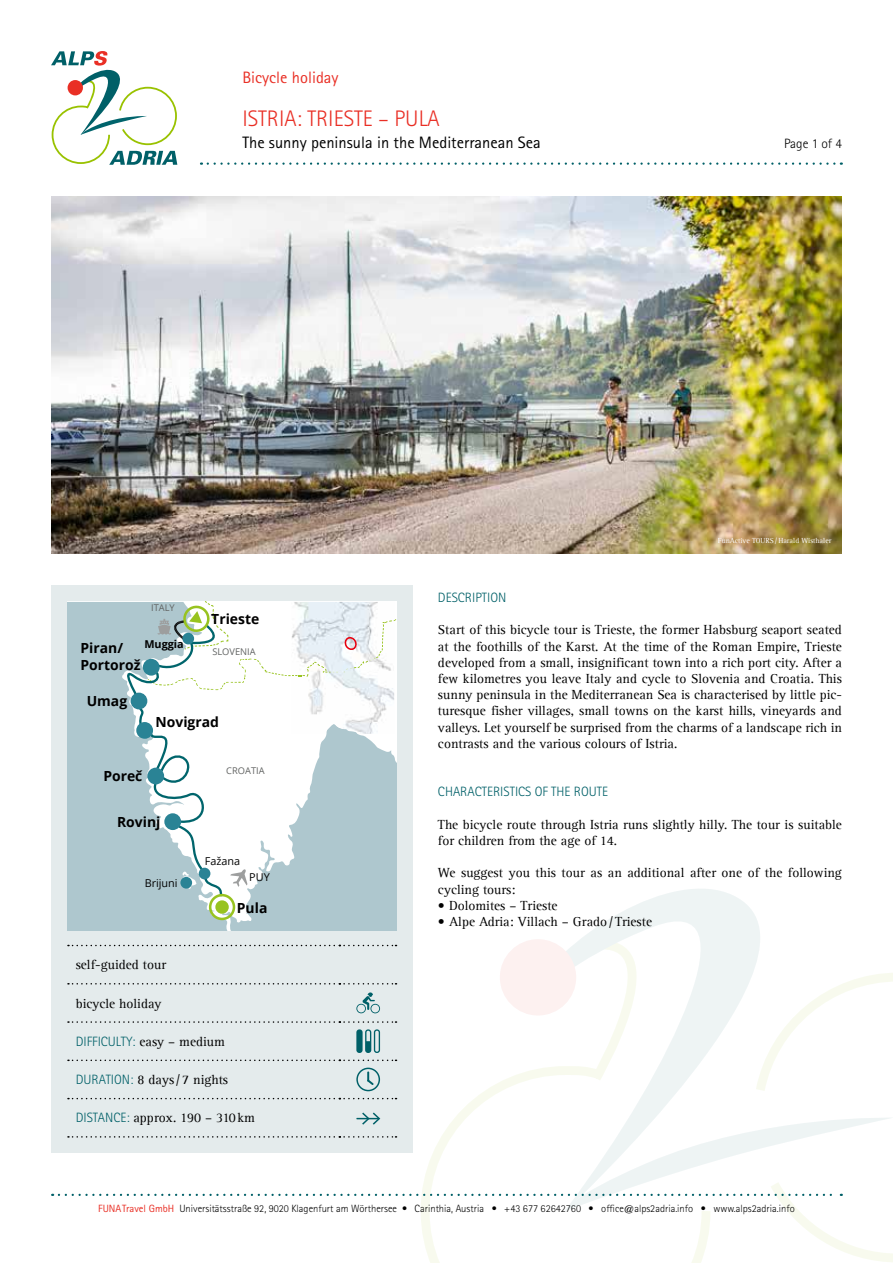
<style>
.page{position:relative;width:893px;height:1263px;background:#fff}
.page>*{position:absolute;margin:0;border:0;box-sizing:border-box;transform-origin:0 0}
.t1{font:300 22.5px "Rotis Sans Serif Std";color:#e92f25}
.t2{font:16.5px "Rotis Sans Serif Std";color:#000}
.t3{font:16.5px "Rotis Sans Serif Std";color:#e92f25}
.t4{font:700 13.95px/16.6px "Open Sans";color:#000}
.t5{font:13.5px/16.2px "Agfa Rotis Serif";color:#000}
.t6{font:300 13.5px "Rotis Sans Serif Std";color:#006068}
.t7{font:300 13.5px "Rotis Sans Serif Std";color:#000}
.t8{font:10.8px "Open Sans";color:#000}
.t9{font:700 10.8px "Open Sans";color:#000}
.t10{font:300 10.5px "Rotis Sans Serif Std";color:#000}
.t11{font:9.3px "Open Sans";color:#626463}
.t12{font:7.5px "Agfa Rotis Serif";color:#fff}
.s1{font-family:"Agfa Rotis Serif";font-weight:400;color:#000}
.s2{font-family:"Rotis Sans Serif Std";font-weight:300;color:#006068}
.s3{font-weight:400;color:#e92f25}
</style>
<div class="page">
<svg style="left:421px;top:973px;width:472px;height:290px"></svg>
<svg style="left:519px;top:889px;width:328px;height:223px"></svg>
<div style="left:500px;top:939px;width:76px;height:76px;background:#fdf1f0;border-radius:50%"></div>
<svg style="left:208px;top:162px;width:634px;height:3px"></svg>
<svg style="left:51px;top:51px;width:126px;height:114px"></svg>
<div style="left:51px;top:586px;width:361px;height:567px;background:#e4ebec"></div>
<img style="left:51px;top:197px;width:791px;height:356px">
<div style="left:67px;top:602px;width:160px;height:329px;background:#aec7ce"></div>
<div style="left:131px;top:693px;width:16px;height:16px;background:#2a8395;border-radius:50%"></div>
<svg style="left:137px;top:705px;width:259px;height:226px;background:#cddde0"></svg>
<img style="left:292px;top:697px;width:102px;height:37px">
<img style="left:327px;top:724px;width:30px;height:10px">
<svg style="left:116px;top:602px;width:280px;height:95px"></svg>
<svg style="left:68px;top:945px;width:328px;height:1px"></svg>
<svg style="left:68px;top:983px;width:328px;height:1px"></svg>
<svg style="left:68px;top:1021px;width:328px;height:2px"></svg>
<svg style="left:68px;top:1059px;width:328px;height:2px"></svg>
<svg style="left:68px;top:1098px;width:328px;height:1px"></svg>
<svg style="left:356px;top:992px;width:24px;height:21px"></svg>
<div style="left:356px;top:1029px;width:7px;height:24px;background:#006068;border-radius:3px"></div>
<svg style="left:365px;top:1029px;width:15px;height:24px"></svg>
<svg style="left:356px;top:1068px;width:24px;height:23px"></svg>
<svg style="left:59px;top:1112px;width:834px;height:99px"></svg>
<p class="t3" style="left:242px;top:68px;width:98px">Bicycle holiday</p>
<h1 class="t1" style="left:242px;top:106px;width:199px">ISTRIA: TRIESTE – PULA</h1>
<p class="t2" style="left:242px;top:133px;width:300px">The sunny peninsula in the Mediterranean Sea</p>
<p class="t7" style="left:784px;top:136px;width:59px">Page 1 of 4</p>
<p class="t12" style="left:718px;top:536px;width:115px">FunActive TOURS/Harald Wisthaler</p>
<p class="t11" style="left:151px;top:602px;width:25px">ITALY</p>
<p class="t9" style="left:144px;top:636px;width:41px">Muggia</p>
<p class="t4" style="left:80px;top:639px;width:62px">Piran/<br>Portorož</p>
<p class="t4" style="left:87px;top:693px;width:42px">Umag</p>
<p class="t4" style="left:211px;top:610px;width:50px">Trieste</p>
<p class="t11" style="left:212px;top:645px;width:45px">SLOVENIA</p>
<p class="t4" style="left:155px;top:714px;width:65px">Novigrad</p>
<p class="t4" style="left:103px;top:768px;width:41px">Poreč</p>
<p class="t4" style="left:117px;top:813px;width:45px">Rovinj</p>
<p class="t11" style="left:226px;top:764px;width:40px">CROATIA</p>
<p class="t8" style="left:145px;top:875px;width:34px">Brijuni</p>
<p class="t8" style="left:205px;top:854px;width:37px">Fažana</p>
<p class="t8" style="left:249px;top:870px;width:22px">PUY</p>
<p class="t4" style="left:237px;top:899px;width:32px">Pula</p>
<p class="t5" style="left:76px;top:957px;width:92px">self-guided tour</p>
<p class="t5" style="left:76px;top:995px;width:87px">bicycle holiday</p>
<p class="t6" style="left:76px;top:1033px;width:151px">DIFFICULTY: <span class="s1">easy – medium</span></p>
<p class="t5" style="left:76px;top:1072px;width:154px"><span class="s2">DURATION:</span> 8 days/7 nights</p>
<p class="t5" style="left:76px;top:1110px;width:181px"><span class="s2">DISTANCE:</span> approx. 190 – 310km</p>
<p class="t6" style="left:438px;top:590px;width:70px">DESCRIPTION</p>
<p class="t5" style="left:438px;top:622px;width:405px;text-align:justify">Start of this bicycle tour is Trieste, the former Habsburg seaport seated at the foothills of the Karst. At the time of the Roman Empire, Trieste developed from a small, insignificant town into a rich port city. After a few kilometres you leave Italy and cycle to Slovenia and Croatia. This sunny peninsula in the Mediterranean Sea is characterised by little pic&shy;turesque fisher villages, small towns on the karst hills, vineyards and valleys. Let yourself be surprised from the charms of a landscape rich in contrasts and the various colours of Istria.</p>
<p class="t6" style="left:438px;top:784px;width:172px">CHARACTERISTICS OF THE ROUTE</p>
<p class="t5" style="left:438px;top:816px;width:405px">The bicycle route through Istria runs slightly hilly. The tour is suitable for children from the age of 14.</p>
<p class="t5" style="left:438px;top:865px;width:405px">We suggest you this tour as an additional after one of the following cycling tours:</p>
<p class="t5" style="left:438px;top:897px;width:121px">• Dolomites – Trieste</p>
<p class="t5" style="left:438px;top:914px;width:216px">• Alpe Adria: Villach – Grado/Trieste</p>
<p class="t10" style="left:98px;top:1202px;width:698px"><span class="s3">FUNATravel GmbH</span> Universitätsstraße 92, 9020 Klagenfurt am Wörthersee • Carinthia, Austria • +43 677 62642760 • office@alps2adria.info • www.alps2adria.info</p>
</div>
